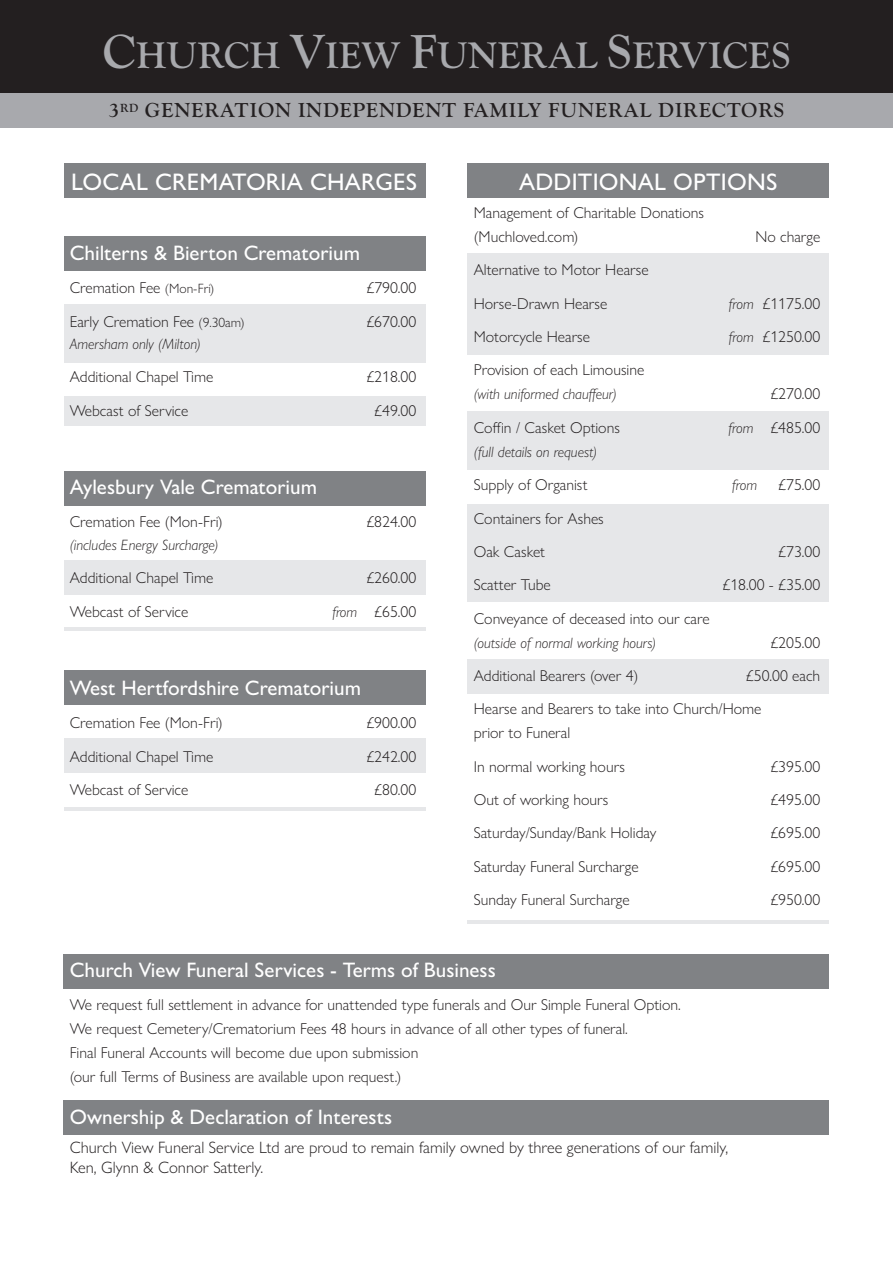
<style>
.page{position:relative;width:893px;height:1263px;background:#fff}
.page>*{position:absolute;margin:0;border:0;box-sizing:border-box;transform-origin:0 0}
.t1{font:700 38.25px "Goudy Old Sty";letter-spacing:.01em;color:#a8a9ad}
.Main_header{font:500 24px "Gill Sans Nova";letter-spacing:.01em;color:#fff}
.t2{font:500 21px "Gill Sans Nova";color:#fff}
.t3{font:700 21px "Goudy Old Sty";letter-spacing:.04em;color:#231f20}
.text{font:300 16.5px/19.8px "Gill Sans Nova";color:#231f20}
.text-2{font:300 15.75px/24px "Gill Sans Nova";color:#231f20}
.text-3{font:italic 300 15px "Gill Sans Nova";color:#231f20}
.s1{font-size:49.5px}
.s2{font-size:13.5px}
.s3{font-style:italic;font-size:15px}
</style>
<div class="page">
<div style="left:64px;top:164px;width:361px;height:34px;background:#808285"></div>
<div style="left:64px;top:955px;width:765px;height:34px;background:#808285"></div>
<div style="left:64px;top:1101px;width:765px;height:34px;background:#808285"></div>
<div style="left:64px;top:236px;width:361px;height:34px;background:#808285"></div>
<div style="left:64px;top:472px;width:361px;height:34px;background:#808285"></div>
<div style="left:64px;top:671px;width:361px;height:34px;background:#808285"></div>
<div style="left:64px;top:304px;width:361px;height:59px;background:#e6e7e9"></div>
<div style="left:468px;top:253px;width:361px;height:102px;background:#e6e7e9"></div>
<div style="left:468px;top:411px;width:361px;height:59px;background:#e6e7e9"></div>
<div style="left:468px;top:504px;width:361px;height:98px;background:#e6e7e9"></div>
<div style="left:64px;top:561px;width:361px;height:34px;background:#e6e7e9"></div>
<div style="left:64px;top:739px;width:361px;height:34px;background:#e6e7e9"></div>
<div style="left:468px;top:659px;width:361px;height:34px;background:#e6e7e9"></div>
<div style="left:64px;top:396px;width:361px;height:30px;background:#e6e7e9"></div>
<hr style="left:64px;top:627px;width:361px;height:3px;background:#e6e7e9">
<hr style="left:64px;top:807px;width:361px;height:3px;background:#e6e7e9">
<hr style="left:468px;top:920px;width:361px;height:3px;background:#e6e7e9">
<div style="left:468px;top:164px;width:361px;height:34px;background:#808285"></div>
<div style="left:0;top:0;width:893px;height:96px;background:#231f20"></div>
<div style="left:0;top:93px;width:893px;height:34px;background:#a8a9ad"></div>
<p class="t1" style="left:103px;top:34px;width:689px"><span class="s1">C</span>HURCH <span class="s1">V</span>IEW <span class="s1">F</span>UNERAL <span class="s1">S</span>ERVICES</p>
<p class="t3" style="left:109px;top:99px;width:677px">3<sup>RD</sup> GENERATION INDEPENDENT FAMILY FUNERAL DIRECTORS</p>
<p class="Main_header" style="left:71px;top:167px;width:348px">LOCAL CREMATORIA CHARGES</p>
<p class="t2" style="left:70px;top:240px;width:292px">Chilterns &amp; Bierton Crematorium</p>
<p class="text-2" style="left:70px;top:276px;width:146px">Cremation Fee <span class="s2">(Mon-Fri)</span></p>
<p class="text-2" style="left:366px;top:276px;width:51px">£790.00</p>
<p class="text-2" style="left:70px;top:309px;width:176px">Early Cremation Fee <span class="s2">(9.30am)</span></p>
<p class="text-2" style="left:366px;top:309px;width:51px">£670.00</p>
<p class="text-3" style="left:70px;top:335px;width:133px">Amersham only (Milton)</p>
<p class="text-2" style="left:70px;top:365px;width:145px">Additional Chapel Time</p>
<p class="text-2" style="left:366px;top:365px;width:51px">£218.00</p>
<p class="text-2" style="left:70px;top:398px;width:120px">Webcast of Service</p>
<p class="text-2" style="left:374px;top:398px;width:43px">£49.00</p>
<p class="t2" style="left:70px;top:474px;width:249px">Aylesbury Vale Crematorium</p>
<p class="text-2" style="left:70px;top:510px;width:154px">Cremation Fee (Mon-Fri)</p>
<p class="text-2" style="left:366px;top:510px;width:51px">£824.00</p>
<p class="text-3" style="left:70px;top:536px;width:150px">(includes Energy Surcharge)</p>
<p class="text-2" style="left:70px;top:566px;width:145px">Additional Chapel Time</p>
<p class="text-2" style="left:366px;top:566px;width:51px">£260.00</p>
<p class="text-2" style="left:70px;top:599px;width:120px">Webcast of Service</p>
<p class="text-2" style="left:332px;top:599px;width:85px"><span class="s3">from</span> £65.00</p>
<p class="t2" style="left:70px;top:675px;width:293px">West Hertfordshire Crematorium</p>
<p class="text-2" style="left:70px;top:711px;width:154px">Cremation Fee (Mon-Fri)</p>
<p class="text-2" style="left:366px;top:711px;width:51px">£900.00</p>
<p class="text-2" style="left:70px;top:744px;width:145px">Additional Chapel Time</p>
<p class="text-2" style="left:366px;top:744px;width:51px">£242.00</p>
<p class="text-2" style="left:70px;top:777px;width:120px">Webcast of Service</p>
<p class="text-2" style="left:374px;top:777px;width:43px">£80.00</p>
<p class="Main_header" style="left:519px;top:167px;width:260px">ADDITIONAL OPTIONS</p>
<p class="text-2" style="left:474px;top:200px;width:232px">Management of Charitable Donations (Muchloved.com)</p>
<p class="text-2" style="left:755px;top:224px;width:66px">No charge</p>
<p class="text-2" style="left:474px;top:258px;width:176px">Alternative to Motor Hearse</p>
<p class="text-2" style="left:474px;top:291px;width:135px">Horse-Drawn Hearse</p>
<p class="text-2" style="left:729px;top:291px;width:93px"><span class="s3">from</span> £1175.00</p>
<p class="text-2" style="left:474px;top:325px;width:118px">Motorcycle Hearse</p>
<p class="text-2" style="left:729px;top:325px;width:93px"><span class="s3">from</span> £1250.00</p>
<p class="text-2" style="left:474px;top:358px;width:172px">Provision of each Limousine</p>
<p class="text-3" style="left:474px;top:385px;width:145px">(with uniformed chauffeur)</p>
<p class="text-2" style="left:770px;top:382px;width:51px">£270.00</p>
<p class="text-2" style="left:474px;top:415px;width:148px">Coffin / Casket Options</p>
<p class="text-2" style="left:728px;top:415px;width:93px"><span class="s3">from</span> £485.00</p>
<p class="text-3" style="left:474px;top:442px;width:125px">(full details on request)</p>
<p class="text-2" style="left:474px;top:473px;width:115px">Supply of Organist</p>
<p class="text-3" style="left:732px;top:476px;width:26px">from</p>
<p class="text-2" style="left:778px;top:473px;width:43px">£75.00</p>
<p class="text-2" style="left:474px;top:506px;width:132px">Containers for Ashes</p>
<p class="text-2" style="left:474px;top:539px;width:73px">Oak Casket</p>
<p class="text-2" style="left:778px;top:539px;width:43px">£73.00</p>
<p class="text-2" style="left:474px;top:573px;width:79px">Scatter Tube</p>
<p class="text-2" style="left:722px;top:573px;width:99px">£18.00 - £35.00</p>
<p class="text-2" style="left:474px;top:606px;width:237px">Conveyance of deceased into our care</p>
<p class="text-3" style="left:474px;top:633px;width:184px">(outside of normal working hours)</p>
<p class="text-2" style="left:770px;top:630px;width:51px">£205.00</p>
<p class="text-2" style="left:474px;top:663px;width:166px">Additional Bearers (over 4)</p>
<p class="text-2" style="left:746px;top:663px;width:76px">£50.00 each</p>
<p class="text-2" style="left:474px;top:697px;width:289px">Hearse and Bearers to take into Church/Home prior to Funeral</p>
<p class="text-2" style="left:474px;top:754px;width:153px">In normal working hours</p>
<p class="text-2" style="left:770px;top:754px;width:51px">£395.00</p>
<p class="text-2" style="left:474px;top:787px;width:136px">Out of working hours</p>
<p class="text-2" style="left:770px;top:787px;width:51px">£495.00</p>
<p class="text-2" style="left:474px;top:821px;width:184px">Saturday/Sunday/Bank Holiday</p>
<p class="text-2" style="left:770px;top:821px;width:51px">£695.00</p>
<p class="text-2" style="left:474px;top:854px;width:166px">Saturday Funeral Surcharge</p>
<p class="text-2" style="left:770px;top:854px;width:51px">£695.00</p>
<p class="text-2" style="left:474px;top:887px;width:157px">Sunday Funeral Surcharge</p>
<p class="text-2" style="left:770px;top:887px;width:51px">£950.00</p>
<p class="t2" style="left:70px;top:957px;width:428px">Church View Funeral Services - Terms of Business</p>
<p class="text-2" style="left:70px;top:992px;width:613px">We request full settlement in advance for unattended type funerals and Our Simple Funeral Option.<br>We request Cemetery/Crematorium Fees 48 hours in advance of all other types of funeral.<br>Final Funeral Accounts will become due upon submission<br>(our full Terms of Business are available upon request.)</p>
<p class="t2" style="left:70px;top:1104px;width:324px">Ownership &amp; Declaration of Interests</p>
<p class="text" style="left:70px;top:1137px;width:660px">Church View Funeral Service Ltd are proud to remain family owned by three generations of our family,<br>Ken, Glynn &amp; Connor Satterly.</p>
</div>
